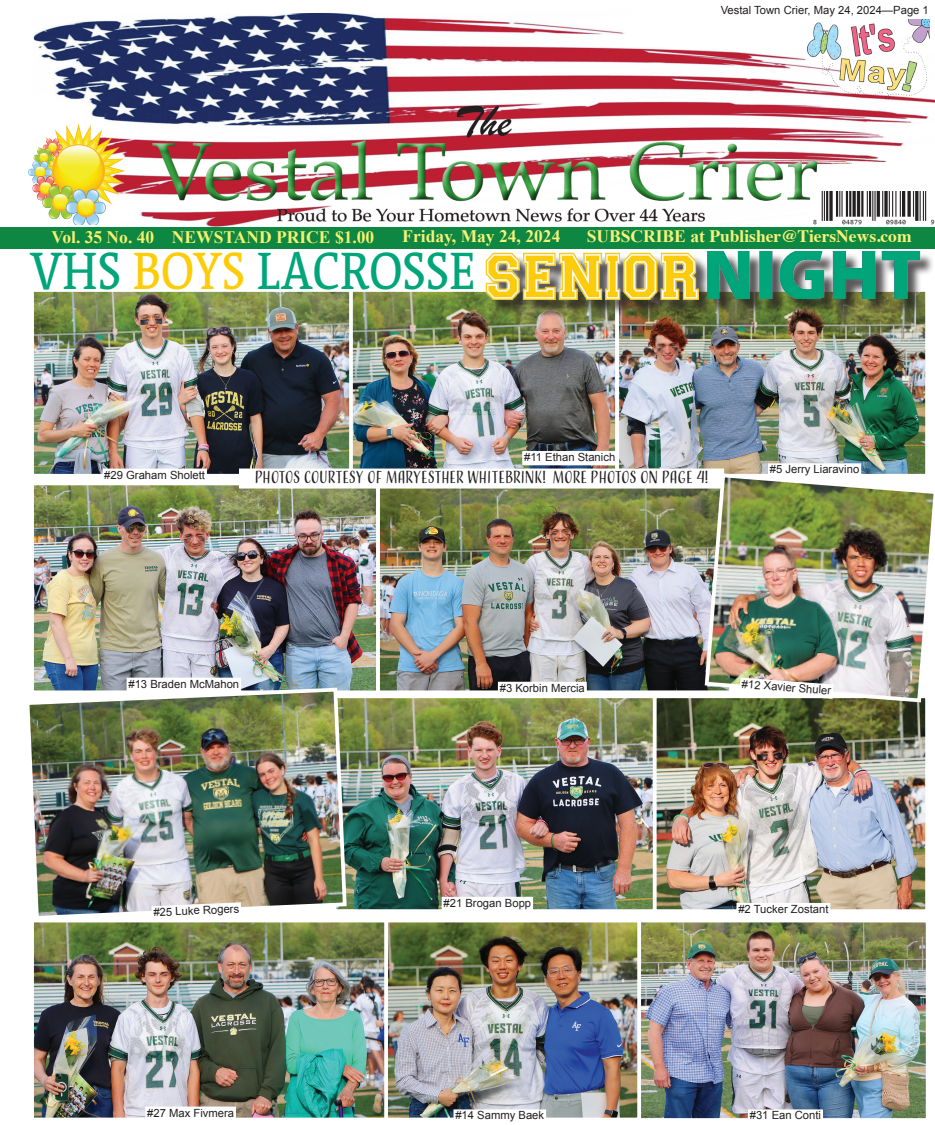
<style>
.page{position:relative;width:935px;height:1125px;background:#fff}
.page>*{position:absolute;margin:0;border:0;box-sizing:border-box;transform-origin:0 0}
.t1{font:51.75px "Acuta";color:#00a57a;scale:.91 1}
.CENTERED_BOLD{font:700 17.5px "Times";color:#f6f178}
.CENTERED_BOLD-2{font:700 17.5px "Times New Roman";color:#f7f06e}
.CENTERED_BOLD-3{font:700 17.5px "Times New Roman";color:#f6f178}
.captions{font:16.25px "Adorn Condensed Sans";letter-spacing:-.015em;color:#231f20}
.captions-2{font:11.25px "Arial";color:#231f20}
.s1{font-family:"Times New Roman"}
.s2{color:#fdcc09}
</style>
<div class="page">
<img style="left:34px;top:13px;width:900px;height:214px">
<div style="left:0;top:227px;width:934px;height:22px;background:#0e8742"></div>
<img style="left:811px;top:191px;width:123px;height:35px">
<div style="left:811px;top:174px;width:123px;height:17px;background:#fff"></div>
<img style="left:28px;top:124px;width:97px;height:101px">
<img style="left:806px;top:20px;width:123px;height:79px">
<img style="left:35px;top:487px;width:667px;height:202px">
<div style="left:30px;top:482px;width:350px;height:212px;border:4px solid #fff"></div>
<img style="left:348px;top:699px;width:575px;height:209px">
<div style="left:332px;top:694px;width:324px;height:219px;border:4px solid #fff"></div>
<img style="left:353px;top:293px;width:570px;height:178px">
<img style="left:35px;top:924px;width:889px;height:193px">
<div style="left:637px;top:919px;width:292px;height:203px;border:4px solid #fff"></div>
<img style="left:35px;top:293px;width:313px;height:180px">
<div style="left:30px;top:288px;width:323px;height:190px;border:4px solid #fff"></div>
<div style="left:615px;top:288px;width:313px;height:190px;border:4px solid #fff"></div>
<div style="left:376px;top:482px;width:356px;height:212px;border:4px solid #fff"></div>
<img style="left:29px;top:686px;width:319px;height:230px">
<div style="left:30px;top:919px;width:359px;height:202px;border:4px solid #fff"></div>
<div style="left:384px;top:919px;width:256px;height:202px;border:4px solid #fff"></div>
<div style="left:652px;top:694px;width:276px;height:219px;border:4px solid #fff"></div>
<img style="left:702px;top:471px;width:232px;height:233px">
<div style="left:488px;top:255px;width:225px;height:60px;background:#231f20;opacity:.75"></div>
<img style="left:486px;top:252px;width:212px;height:48px">
<div style="left:709px;top:253px;width:225px;height:61px;background:#231f20;opacity:.75"></div>
<img style="left:707px;top:251px;width:212px;height:48px">
<div style="left:239px;top:469px;width:485px;height:20px;background:#fff"></div>
<div style="left:497px;top:682px;width:89px;height:14px;background:#fff"></div>
<div style="left:767px;top:463px;width:93px;height:15px;background:#fff"></div>
<div style="left:522px;top:451px;width:95px;height:14px;background:#fff"></div>
<div style="left:126px;top:678px;width:115px;height:14px;background:#fff"></div>
<div style="left:455px;top:1111px;width:89px;height:11px;background:#fff"></div>
<div style="left:453px;top:1109px;width:93px;height:15px;border:4px solid #fff"></div>
<div style="left:441px;top:897px;width:92px;height:14px;background:#fff"></div>
<svg style="left:149px;top:900px;width:94px;height:22px"></svg>
<div style="left:147px;top:1108px;width:87px;height:11px;background:#fff"></div>
<div style="left:102px;top:469px;width:105px;height:14px;background:#fff"></div>
<div style="left:749px;top:1111px;width:71px;height:11px;background:#fff"></div>
<div style="left:747px;top:1109px;width:75px;height:15px;border:4px solid #fff"></div>
<div style="left:736px;top:903px;width:94px;height:14px;background:#fff"></div>
<svg style="left:737px;top:676px;width:98px;height:25px"></svg>
<p class="captions-2" style="left:720px;top:2px;width:210px">Vestal Town Crier, May 24, 2024—Page 1</p>
<p class="CENTERED_BOLD-2" style="left:51px;top:225px;width:324px">Vol. 35 No. 40 NEWSTAND PRICE $1.00</p>
<p class="CENTERED_BOLD-3" style="left:402px;top:224px;width:159px">Friday, May 24, 2024</p>
<p class="CENTERED_BOLD" style="left:586px;top:220px;width:326px"><span class="s1">SUBSCRIBE at</span> Publisher@TiersNews.com</p>
<p class="t1" style="left:30px;top:240px;width:490px">VHS <span class="s2">BOYS</span> LACROSSE</p>
<p class="captions-2" style="left:104px;top:467px;width:102px">#29 Graham Sholett</p>
<p class="captions-2" style="left:524px;top:450px;width:93px">#11 Ethan Stanich</p>
<p class="captions" style="left:255px;top:466px;width:455px">PHOTOS COURTESY OF MARYESTHER WHITEBRINK! MORE PHOTOS ON PAGE 4!</p>
<p class="captions-2" style="left:769px;top:462px;width:91px">#5 Jerry Liaravino</p>
<p class="captions-2" style="left:128px;top:676px;width:112px">#13 Braden McMahon</p>
<p class="captions-2" style="left:499px;top:681px;width:87px">#3 Korbin Mercia</p>
<p class="captions-2" style="left:742px;top:677px;width:91px;rotate:4deg">#12 Xavier Shuler</p>
<p class="captions-2" style="left:153px;top:905px;width:87px;rotate:-3deg">#25 Luke Rogers</p>
<p class="captions-2" style="left:147px;top:1105px;width:88px">#27 Max Fivmera</p>
<p class="captions-2" style="left:443px;top:896px;width:89px">#21 Brogan Bopp</p>
<p class="captions-2" style="left:455px;top:1108px;width:90px">#14 Sammy Baek</p>
<p class="captions-2" style="left:738px;top:902px;width:92px">#2 Tucker Zostant</p>
<p class="captions-2" style="left:749px;top:1108px;width:73px">#31 Ean Conti</p>
</div>
